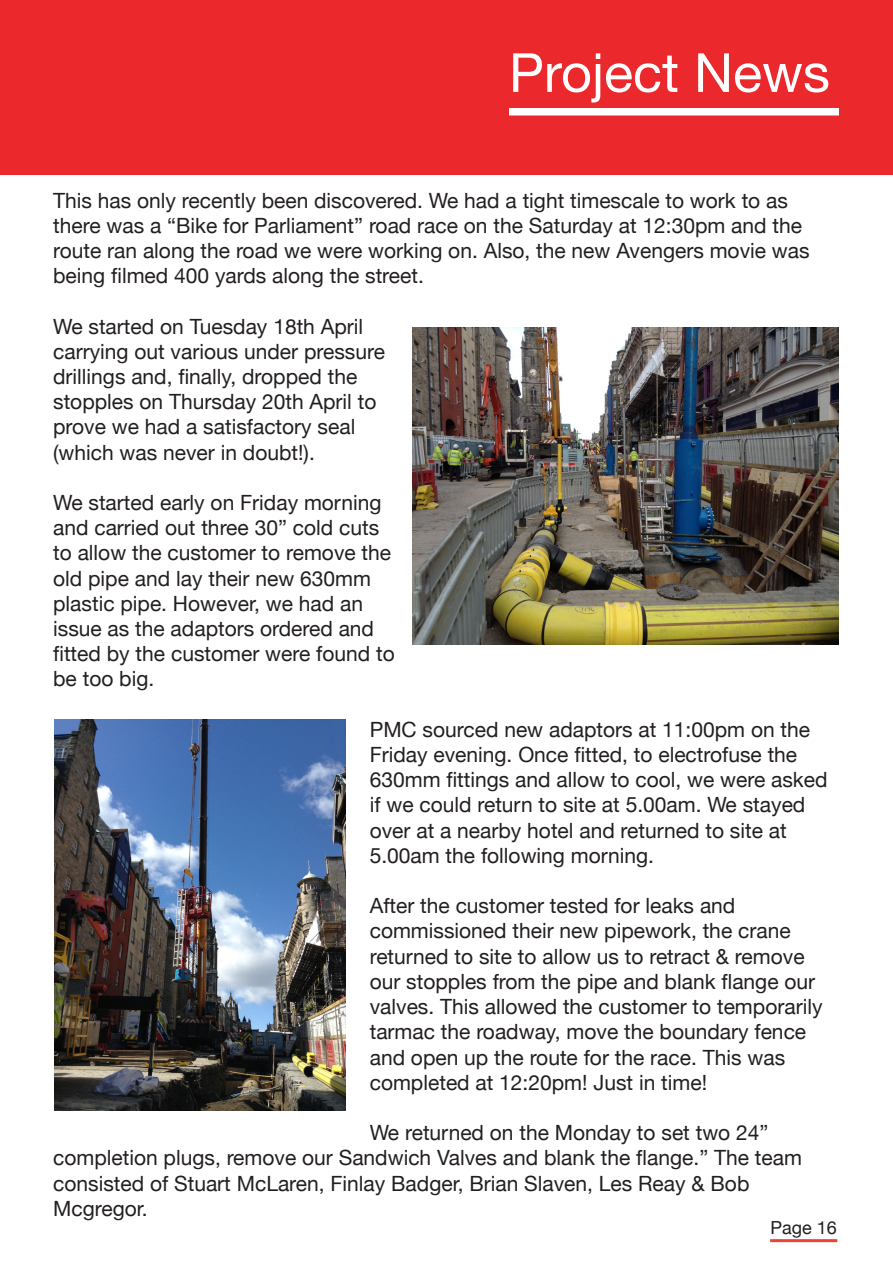
<style>
.page{position:relative;width:893px;height:1263px;background:#fff}
.page>*{position:absolute;margin:0;border:0;box-sizing:border-box;transform-origin:0 0}
.t1{font:54px "Helvetica Neue";color:#fff}
.t2{font:21px/25.2px "Helvetica Neue";color:#231f20}
.t3{font:18px "Helvetica Neue";color:#231f20}
</style>
<div class="page">
<div style="left:0;top:0;width:893px;height:174px;background:#eb282c"></div>
<div style="left:509px;top:108px;width:330px;height:8px;background:#fff"></div>
<hr style="left:770px;top:1239px;width:67px;height:3px;background:#ee4237">
<img style="left:413px;top:327px;width:425px;height:318px">
<img style="left:54px;top:719px;width:292px;height:391px">
<p class="t1" style="left:509px;top:34px;width:322px">Project News</p>
<p class="t2" style="left:53px;top:189px;width:758px">This has only recently been discovered. We had a tight timescale to work to as there was a “Bike for Parliament” road race on the Saturday at 12:30pm and the route ran along the road we were working on. Also, the new Avengers movie was being filmed 400 yards along the street.</p>
<p class="t2" style="left:53px;top:315px;width:333px">We started on Tuesday 18th April carrying out various under pressure drillings and, finally, dropped the stopples on Thursday 20th April to prove we had a satisfactory seal (which was never in doubt!).</p>
<p class="t2" style="left:53px;top:491px;width:343px">We started early on Friday morning and carried out three 30” cold cuts to allow the customer to remove the old pipe and lay their new 630mm plastic pipe. However, we had an issue as the adaptors ordered and fitted by the customer were found to be too big.</p>
<p class="t2" style="left:370px;top:718px;width:459px">PMC sourced new adaptors at 11:00pm on the Friday evening. Once fitted, to electrofuse the 630mm fittings and allow to cool, we were asked if we could return to site at 5.00am. We stayed over at a nearby hotel and returned to site at 5.00am the following morning.</p>
<p class="t2" style="left:370px;top:894px;width:454px">After the customer tested for leaks and commissioned their new pipework, the crane returned to site to allow us to retract &amp; remove our stopples from the pipe and blank flange our valves. This allowed the customer to temporarily tarmac the roadway, move the boundary fence and open up the route for the race. This was completed at 12:20pm! Just in time!</p>
<p class="t2" style="left:53px;top:1121px;width:750px;text-indent:317px">We returned on the Monday to set two 24” completion plugs, remove our Sandwich Valves and blank the flange.” The team consisted of Stuart McLaren, Finlay Badger, Brian Slaven, Les Reay &amp; Bob Mcgregor.</p>
<p class="t3" style="left:770px;top:1214px;width:68px">Page 16</p>
</div>
